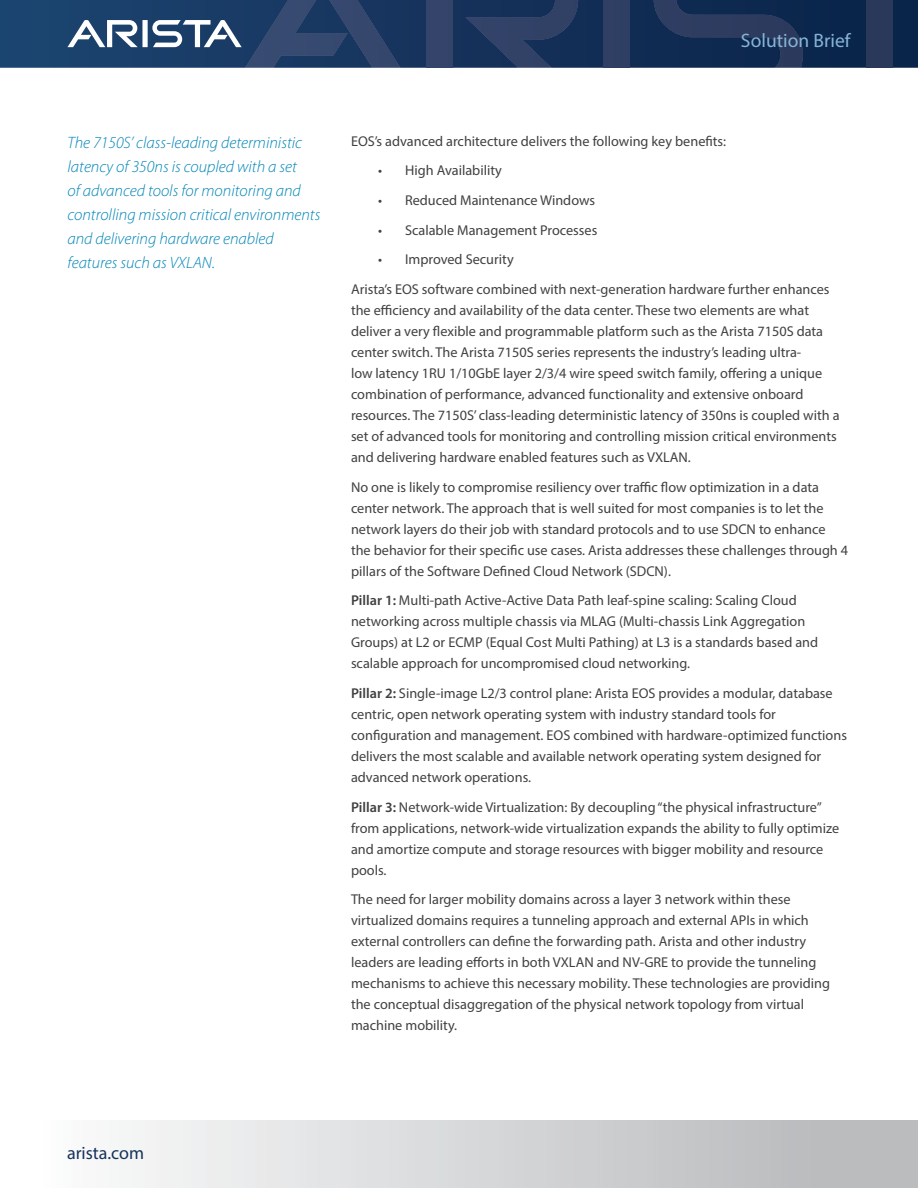
<style>
.page{position:relative;width:918px;height:1188px;background:#fff}
.page>*{position:absolute;margin:0;border:0;box-sizing:border-box;transform-origin:0 0}
.t1{font:19.5px "Myriad Pro";color:#86b4d6}
.t2{font:18px "Myriad Pro";color:#16325c}
.t3{font:italic 300 16.5px/24px "Myriad Pro";color:#0085b8}
.t4{font:14.25px/21px "Myriad Pro";color:#414042}
.s1{font-weight:600}
</style>
<div class="page">
<svg style="left:0;top:0;width:918px;height:68px;background:#13325a"></svg>
<div style="left:426px;top:0;width:26px;height:68px;background:#34446a"></div>
<svg style="left:465px;top:0;width:113px;height:68px;background:#22385f"></svg>
<svg style="left:67px;top:0;width:333px;height:68px;background:#334f75"></svg>
<div style="left:604px;top:0;width:26px;height:68px;background:#2f3f63"></div>
<svg style="left:654px;top:0;width:149px;height:68px;background:#1a3156"></svg>
<div style="left:867px;top:0;width:26px;height:68px;background:#2a385a"></div>
<div style="left:0;top:1120px;width:918px;height:68px;background:linear-gradient(to right,#fff,#b3b5b8)"></div>
<h1 class="t1" style="left:741px;top:29px;width:111px">Solution Brief</h1>
<p class="t3" style="left:68px;top:131px;width:254px">The 7150S’ class-leading deterministic latency of 350ns is coupled with a set<br>of advanced tools for monitoring and controlling mission critical environments and delivering hardware enabled features such as VXLAN.</p>
<p class="t4" style="left:351px;top:130px;width:377px">EOS’s advanced architecture delivers the following key benefits:</p>
<p class="t4" style="left:378px;top:160px;width:126px">• High Availability</p>
<p class="t4" style="left:378px;top:189px;width:219px">• Reduced Maintenance Windows</p>
<p class="t4" style="left:378px;top:219px;width:221px">• Scalable Management Processes</p>
<p class="t4" style="left:351px;top:244px;width:480px;line-height:29.7px;text-indent:27px">• Improved Security<br>Arista’s EOS software combined with next-generation hardware further enhances</p>
<p class="t4" style="left:351px;top:299px;width:490px">the efficiency and availability of the data center. These two elements are what deliver a very flexible and programmable platform such as the Arista 7150S data center switch. The Arista 7150S series represents the industry’s leading ultra-<br>low latency 1RU 1/10GbE layer 2/3/4 wire speed switch family, offering a unique combination of performance, advanced functionality and extensive onboard resources. The 7150S’ class-leading deterministic latency of 350ns is coupled with a set of advanced tools for monitoring and controlling mission critical environments and delivering hardware enabled features such as VXLAN.</p>
<p class="t4" style="left:351px;top:476px;width:499px">No one is likely to compromise resiliency over traffic flow optimization in a data center network. The approach that is well suited for most companies is to let the network layers do their job with standard protocols and to use SDCN to enhance the behavior for their specific use cases. Arista addresses these challenges through 4 pillars of the Software Defined Cloud Network (SDCN).</p>
<p class="t4" style="left:351px;top:590px;width:469px"><span class="s1">Pillar 1:</span> Multi-path Active-Active Data Path leaf-spine scaling: Scaling Cloud networking across multiple chassis via MLAG (Multi-chassis Link Aggregation Groups) at L2 or ECMP (Equal Cost Multi Pathing) at L3 is a standards based and scalable approach for uncompromised cloud networking.</p>
<p class="t4" style="left:351px;top:682px;width:498px"><span class="s1">Pillar 2:</span> Single-image L2/3 control plane: Arista EOS provides a modular, database centric, open network operating system with industry standard tools for configuration and management. EOS combined with hardware-optimized functions delivers the most scalable and available network operating system designed for advanced network operations.</p>
<p class="t4" style="left:351px;top:796px;width:490px"><span class="s1">Pillar 3:</span> Network-wide Virtualization: By decoupling “the physical infrastructure” from applications, network-wide virtualization expands the ability to fully optimize and amortize compute and storage resources with bigger mobility and resource pools.</p>
<p class="t4" style="left:351px;top:889px;width:481px">The need for larger mobility domains across a layer 3 network within these virtualized domains requires a tunneling approach and external APIs in which external controllers can define the forwarding path. Arista and other industry leaders are leading efforts in both VXLAN and NV-GRE to provide the tunneling mechanisms to achieve this necessary mobility. These technologies are providing the conceptual disaggregation of the physical network topology from virtual machine mobility.</p>
<p class="t2" style="left:67px;top:1142px;width:79px">arista.com</p>
</div>
